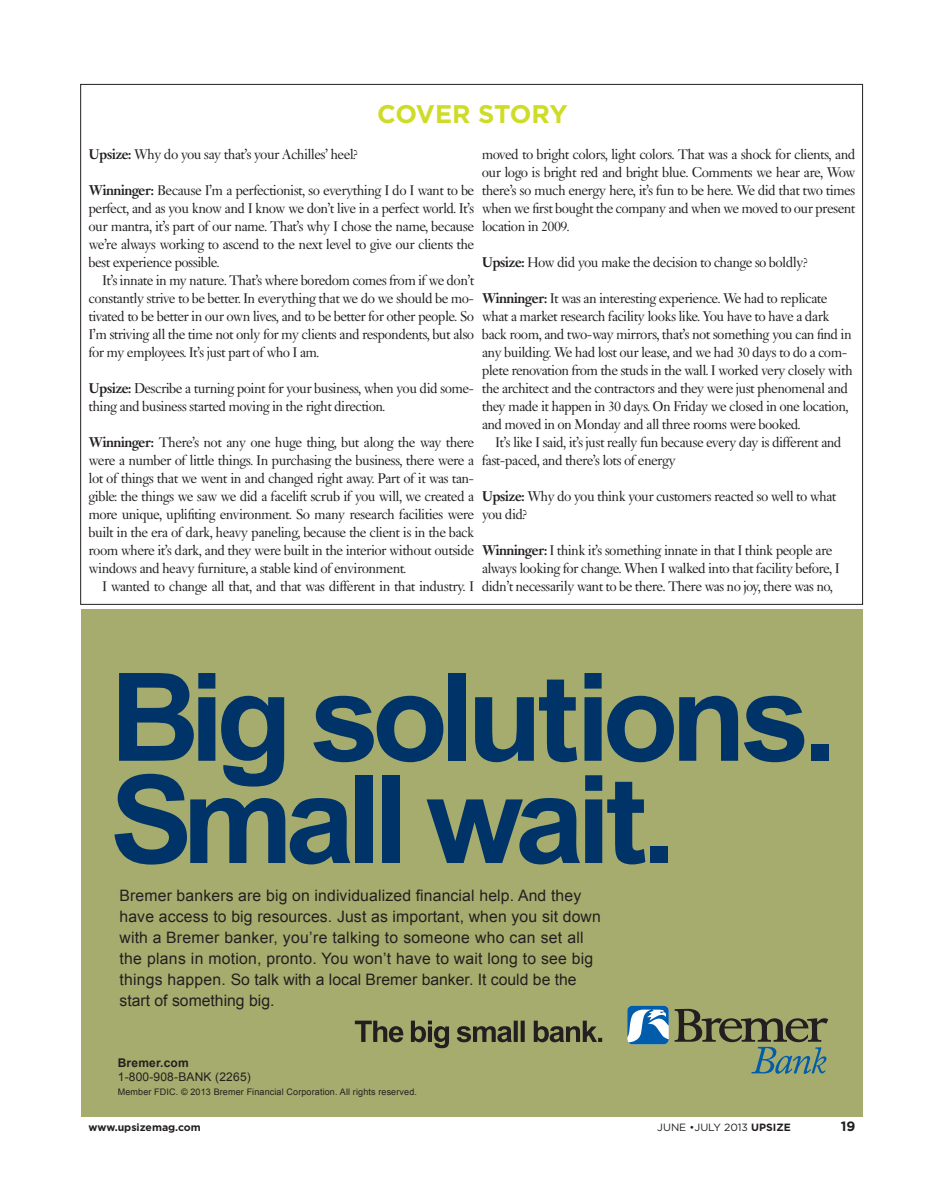
<style>
.page{position:relative;width:932px;height:1202px;background:#fff}
.page>*{position:absolute;margin:0;border:0;box-sizing:border-box;transform-origin:0 0}
.t1{font:700 25.5px "Gotham";letter-spacing:-.015em;color:#cfdc27}
.t2{font:15.75px/21px "Arial";letter-spacing:.01em;color:#231f20}
.t3{font:15px/18px "Janson";letter-spacing:-.04em;color:#231f20}
.t4{font:700 13.5px "Gotham";color:#231f20}
.t5{font:12px "Arial";letter-spacing:.015em;color:#231f20}
.t6{font:700 12px "Arial";letter-spacing:.015em;color:#231f20}
.t7{font:10.5px "Gotham";color:#231f20}
.t8{font:700 10.5px "Gotham";letter-spacing:-.005em;color:#231f20}
.t9{font:9px "Arial";letter-spacing:.015em;color:#231f20}
.s1{font-weight:700}
</style>
<div class="page">
<div style="left:81px;top:609px;width:781px;height:507px;background:#a6ac6d"></div>
<svg style="left:744px;top:695px;width:60px;height:67px"></svg>
<div style="left:811px;top:744px;width:17px;height:16px;background:#003367"></div>
<svg style="left:114px;top:673px;width:624px;height:191px"></svg>
<svg style="left:627px;top:1005px;width:41px;height:39px;background:#70a3cc"></svg>
<svg style="left:674px;top:1008px;width:154px;height:65px"></svg>
<svg style="left:355px;top:1020px;width:247px;height:28px"></svg>
<h1 class="t1" style="left:377px;top:99px;width:192px">Cover story</h1>
<p class="t3" style="left:88px;top:145px;width:271px"><span class="s1">Upsize:</span> Why do you say that’s your Achilles’ heel?</p>
<p class="t3" style="left:88px;top:181px;width:387px;text-align:justify"><span class="s1">Winninger:</span> Because I’m a perfectionist, so everything I do I want to be perfect, and as you know and I know we don’t live in a perfect world. It’s our mantra, it’s part of our name. That’s why I chose the name, because we’re always working to ascend to the next level to give our clients the best experience possible.</p>
<p class="t3" style="left:88px;top:271px;width:387px;text-align:justify;text-indent:14px">It’s innate in my nature. That’s where boredom comes from if we don’t constantly strive to be better. In everything that we do we should be mo&shy;tivated to be better in our own lives, and to be better for other people. So I’m striving all the time not only for my clients and respondents, but also for my employees. It’s just part of who I am.</p>
<p class="t3" style="left:88px;top:379px;width:387px"><span class="s1">Upsize:</span> Describe a turning point for your business, when you did some&shy;thing and business started moving in the right direction.</p>
<p class="t3" style="left:88px;top:433px;width:387px;text-align:justify"><span class="s1">Winninger:</span> There’s not any one huge thing, but along the way there were a number of little things. In purchasing the business, there were a lot of things that we went in and changed right away. Part of it was tan&shy;gible: the things we saw we did a facelift scrub if you will, we created a more unique, uplifiting environment. So many research facilities were built in the era of dark, heavy paneling, because the client is in the back room where it’s dark, and they were built in the interior without outside windows and heavy furniture, a stable kind of environment.</p>
<p class="t3" style="left:102px;top:577px;width:373px">I wanted to change all that, and that was different in that industry. I</p>
<p class="t3" style="left:482px;top:145px;width:375px;text-align:justify">moved to bright colors, light colors. That was a shock for clients, and our logo is bright red and bright blue. Comments we hear are, Wow there’s so much energy here, it’s fun to be here. We did that two times when we first bought the company and when we moved to our present location in 2009.</p>
<p class="t3" style="left:482px;top:253px;width:327px"><span class="s1">Upsize:</span> How did you make the decision to change so boldly?</p>
<p class="t3" style="left:482px;top:289px;width:372px"><span class="s1">Winninger:</span> It was an interesting experience. We had to replicate what a market research facility looks like. You have to have a dark back room, and two-way mirrors, that’s not something you can find in any building. We had lost our lease, and we had 30 days to do a com&shy;plete renovation from the studs in the wall. I worked very closely with the architect and the contractors and they were just phenomenal and they made it happen in 30 days. On Friday we closed in one location, and moved in on Monday and all three rooms were booked.</p>
<p class="t3" style="left:482px;top:433px;width:361px;text-indent:14px">It’s like I said, it’s just really fun because every day is different and fast-paced, and there’s lots of energy</p>
<p class="t3" style="left:482px;top:487px;width:356px"><span class="s1">Upsize:</span> Why do you think your customers reacted so well to what you did?</p>
<p class="t3" style="left:482px;top:541px;width:359px"><span class="s1">Winninger:</span> I think it’s something innate in that I think people are always looking for change. When I walked into that facility before, I didn’t necessarily want to be there. There was no joy, there was no,</p>
<p class="t2" style="left:119px;top:885px;width:483px">Bremer bankers are big on individualized financial help. And they have access to big resources. Just as important, when you sit down with a Bremer banker, you’re talking to someone who can set all the plans in motion, pronto. You won’t have to wait long to see big things happen. So talk with a local Bremer banker. It could be the start of something big.</p>
<p class="t6" style="left:118px;top:1054px;width:72px">Bremer.com</p>
<p class="t5" style="left:118px;top:1069px;width:134px">1-800-908-BANK (2265)</p>
<p class="t9" style="left:118px;top:1085px;width:301px">Member FDIC. © 2013 Bremer Financial Corporation. All rights reserved.</p>
<p class="t8" style="left:88px;top:1121px;width:114px">www.upsizemag.com</p>
<p class="t7" style="left:657px;top:1121px;width:135px">JUNE •JULY 2013 <span class="s1">upsize</span></p>
<p class="t4" style="left:840px;top:1118px;width:16px">19</p>
</div>
